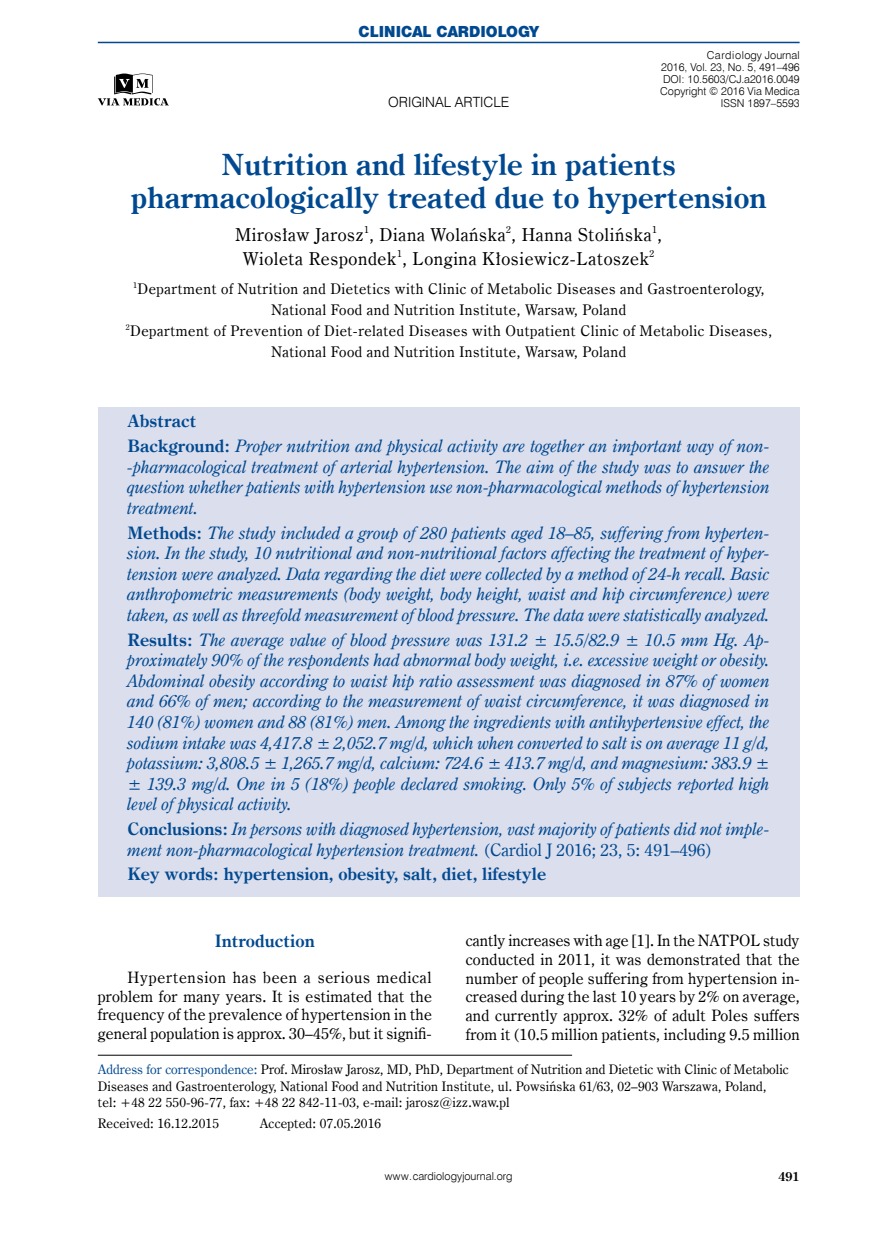
<style>
.page{position:relative;width:872px;height:1234px;background:#fff}
.page>*{position:absolute;margin:0;border:0;box-sizing:border-box;transform-origin:0 0}
._01_-_Tytuł_artykułu{font:700 29.4px/33px "Century Oldst EU";color:#004990;text-align:center}
._02_-_Autorzy{font:17.85px/24px "Century Oldst EU";letter-spacing:.035em;color:#000;text-align:center}
._04_a_-_Streszczenie{font:italic 17.25px/20.5px "Century Oldst EU";color:#004990;text-align:justify}
._04_b_-_Slowa_kluczo{font:700 17.25px "Century Oldst EU";color:#004990}
._05_-_Śródtytuł_-_1{font:700 17.25px "Century Oldst EU";color:#004990}
._03_-_streszczenie_t{font:700 17.25px "Century Oldst EU";color:#004990}
._08_-_Tekst{font:15.75px/18.8px "Century Oldst EU";letter-spacing:.01em;color:#000;text-align:justify}
._03_-_Kliniki{font:14.7px/21px "Century Oldst EU";letter-spacing:.035em;color:#000;text-align:center}
.t1{font:14.1px "Swis 721 Blk 2 EU";color:#004990}
.t2{font:14.1px "Swis 721 Lt EU";color:#000}
._16_-_Adres_do_kores{font:13.2px/16.5px "Century Oldst EU";letter-spacing:.015em;color:#000}
._16A_-_Adres_do_kore{font:13.2px "Century Oldst EU";letter-spacing:.015em;color:#000}
.t3{font:700 12.75px "Century Oldst EU";color:#000}
.t4{font:10.95px/12px "Swis 721 Lt EU";color:#000;text-align:right}
.s1{font-weight:700;font-style:normal}
.s2{font-style:normal}
.s3{color:#004990}
</style>
<div class="page">
<div style="left:98px;top:407px;width:701px;height:489px;background:#dbdeed"></div>
<hr style="left:98px;top:1054px;width:474px;height:1px;background:#000">
<hr style="left:98px;top:42px;width:701px;height:1px;background:#004990">
<svg style="left:98px;top:74px;width:71px;height:32px"></svg>
<p class="t1" style="left:358px;top:22px;width:182px">CLINICAL CARDIOLOGY</p>
<p class="t4" style="left:661px;top:49px;width:140px">Cardiology Journal<br>2016, Vol. 23, No. 5, 491–496</p>
<p class="t4" style="left:663px;top:73px;width:138px">DOI: 10.5603/CJ.a2016.0049</p>
<p class="t4" style="left:660px;top:85px;width:141px">Copyright © 2016 Via Medica</p>
<p class="t2" style="left:388px;top:93px;width:123px">ORIGINAL ARTICLE</p>
<p class="t4" style="left:721px;top:97px;width:80px">ISSN 1897–5593</p>
<p class="_01_-_Tytuł_artykułu" style="left:131px;top:149px;width:637px">Nutrition and lifestyle in patients pharmacologically treated due to hypertension</p>
<p class="_02_-_Autorzy" style="left:235px;top:223px;width:428px">Mirosław Jarosz<sup>1</sup>, Diana Wolańska<sup>2</sup>, Hanna Stolińska<sup>1</sup>,<br>Wioleta Respondek<sup>1</sup>, Longina Kłosiewicz-Latoszek<sup>2</sup></p>
<p class="_03_-_Kliniki" style="left:126px;top:279px;width:647px"><sup>1</sup>Department of Nutrition and Dietetics with Clinic of Metabolic Diseases and Gastroenterology, National Food and Nutrition Institute, Warsaw, Poland<br><sup>2</sup>Department of Prevention of Diet-related Diseases with Outpatient Clinic of Metabolic Diseases, National Food and Nutrition Institute, Warsaw, Poland</p>
<p class="_03_-_streszczenie_t" style="left:128px;top:410px;width:70px">Abstract</p>
<p class="_04_a_-_Streszczenie" style="left:128px;top:436px;width:644px"><span class="s1">Background:</span> Proper nutrition and physical activity are together an important way of non--pharmacological treatment of arterial hypertension. The aim of the study was to answer the question whether patients with hypertension use non-pharmacological methods of hypertension treatment.</p>
<p class="_04_a_-_Streszczenie" style="left:128px;top:522px;width:644px"><span class="s1">Methods:</span> The study included a group of 280 patients aged 18–85, suffering from hyperten&shy;sion. In the study, 10 nutritional and non-nutritional factors affecting the treatment of hyper&shy;tension were analyzed. Data regarding the diet were collected by a method of 24-h recall. Basic anthropometric measurements (body weight, body height, waist and hip circumference) were taken, as well as threefold measurement of blood pressure. The data were statistically analyzed.</p>
<p class="_04_a_-_Streszczenie" style="left:128px;top:629px;width:644px"><span class="s1">Results:</span> The average value of blood pressure was 131.2 ± 15.5/82.9 ± 10.5 mm Hg. Ap&shy;proximately 90% of the respondents had abnormal body weight, i.e. excessive weight or obesity.<br>Abdominal obesity according to waist hip ratio assessment was diagnosed in 87% of women and 66% of men; according to the measurement of waist circumference, it was diagnosed in 140 (81%) women and 88 (81%) men. Among the ingredients with antihypertensive effect, the sodium intake was 4,417.8 ± 2,052.7 mg/d, which when converted to salt is on average 11 g/d, potassium: 3,808.5 ± 1,265.7 mg/d, calcium: 724.6 ± 413.7 mg/d, and magnesium: 383.9 ± ± 139.3 mg/d. One in 5 (18%) people declared smoking. Only 5% of subjects reported high level of physical activity.</p>
<p class="_04_a_-_Streszczenie" style="left:128px;top:818px;width:644px"><span class="s1">Conclusions:</span> In persons with diagnosed hypertension, vast majority of patients did not imple&shy;ment non-pharmacological hypertension treatment. <span class="s2">(Cardiol J 2016; 23, 5: 491–496)</span></p>
<p class="_04_b_-_Slowa_kluczo" style="left:128px;top:863px;width:420px">Key words: hypertension, obesity, salt, diet, lifestyle</p>
<p class="_05_-_Śródtytuł_-_1" style="left:215px;top:930px;width:102px">Introduction</p>
<p class="_08_-_Tekst" style="left:98px;top:967px;width:335px;text-indent:30px">Hypertension has been a serious medical problem for many years. It is estimated that the frequency of the prevalence of hypertension in the general population is approx. 30–45%, but it signifi-</p>
<p class="_08_-_Tekst" style="left:466px;top:931px;width:336px">cantly increases with age [1]. In the NATPOL study conducted in 2011, it was demonstrated that the number of people suffering from hypertension in&shy;creased during the last 10 years by 2% on average, and currently approx. 32% of adult Poles suffers from it (10.5 million patients, including 9.5 million</p>
<p class="_16_-_Adres_do_kores" style="left:98px;top:1061px;width:692px"><span class="s3">Address for correspondence:</span> Prof. Mirosław Jarosz, MD, PhD, Department of Nutrition and Dietetic with Clinic of Metabolic<br>Diseases and Gastroenterology, National Food and Nutrition Institute, ul. Powsińska 61/63, 02–903 Warszawa, Poland,<br>tel: +48 22 550-96-77, fax: +48 22 842-11-03, e-mail: jarosz@izz.waw.pl</p>
<p class="_16A_-_Adres_do_kore" style="left:98px;top:1114px;width:123px">Received: 16.12.2015</p>
<p class="_16A_-_Adres_do_kore" style="left:260px;top:1114px;width:123px">Accepted: 07.05.2016</p>
<p class="t4" style="left:385px;top:1170px;width:129px">www.cardiologyjournal.org</p>
<p class="t3" style="left:778px;top:1167px;width:23px">491</p>
</div>
